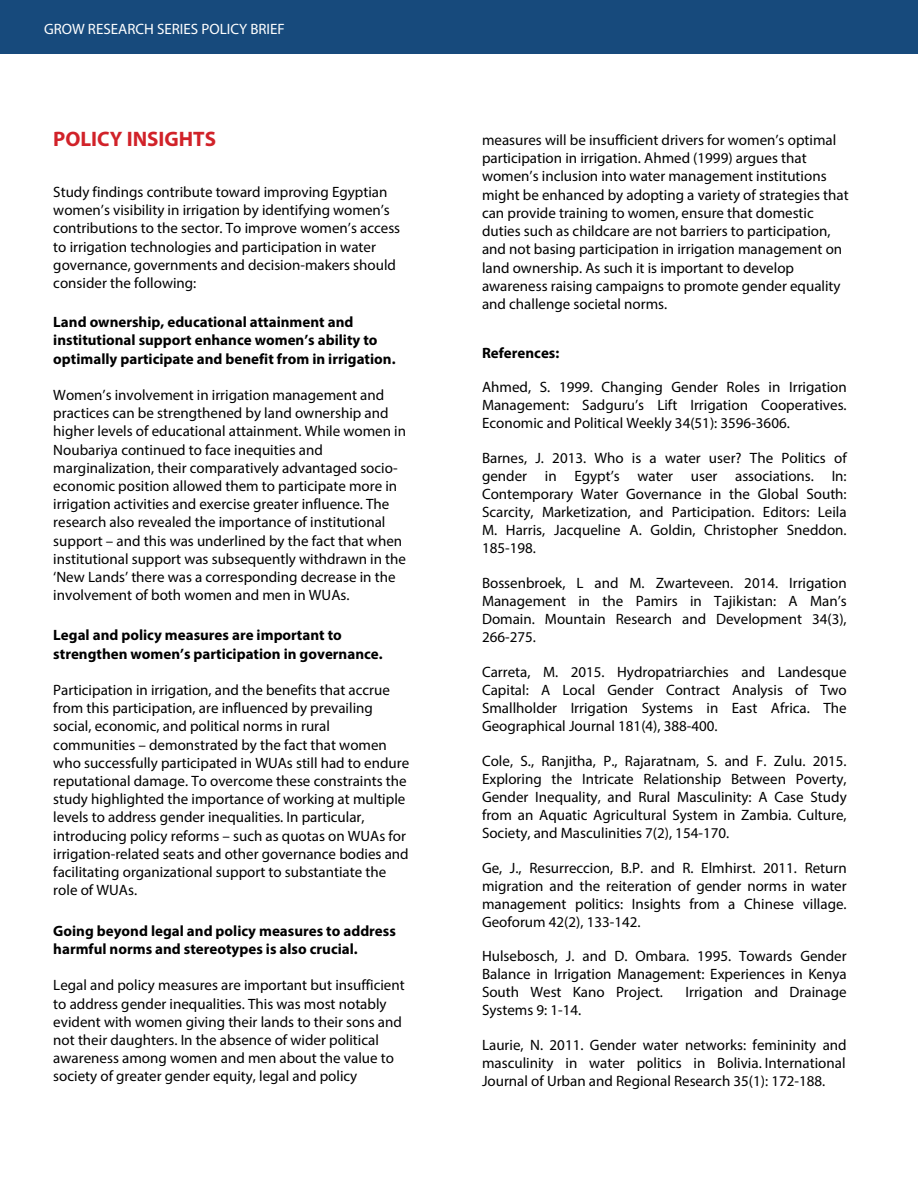
<style>
.page{position:relative;width:918px;height:1188px;background:#fff}
.page>*{position:absolute;margin:0;border:0;box-sizing:border-box;transform-origin:0 0}
.t1{font:700 21px "Myriad Pro";color:#d12229}
.t2{font:15px/18.1px "Myriad Pro";color:#000;text-align:justify}
.t3{font:700 15px/18.5px "Myriad Pro";color:#000}
.t4{font:15px "Myriad Pro";color:#fff}
</style>
<div class="page">
<div style="left:0;top:0;width:918px;height:54px;background:#174a7c"></div>
<p class="t4" style="left:44px;top:19px;width:242px">GROW RESEARCH SERIES POLICY BRIEF</p>
<h1 class="t1" style="left:53px;top:125px;width:164px">POLICY INSIGHTS</h1>
<p class="t2" style="left:53px;top:183px;width:348px;text-align:left">Study findings contribute toward improving Egyptian women’s visibility in irrigation by identifying women’s contributions to the sector. To improve women’s access to irrigation technologies and participation in water governance, governments and decision-makers should consider the following:</p>
<p class="t3" style="left:53px;top:312px;width:344px">Land ownership, educational attainment and institutional support enhance women’s ability to optimally participate and benefit from in irrigation.</p>
<p class="t2" style="left:53px;top:386px;width:354px;text-align:left">Women’s involvement in irrigation management and practices can be strengthened by land ownership and higher levels of educational attainment. While women in Noubariya continued to face inequities and marginalization, their comparatively advantaged socio&shy;economic position allowed them to participate more in irrigation activities and exercise greater influence. The research also revealed the importance of institutional support – and this was underlined by the fact that when institutional support was subsequently withdrawn in the ‘New Lands’ there was a corresponding decrease in the involvement of both women and men in WUAs.</p>
<p class="t3" style="left:53px;top:625px;width:331px">Legal and policy measures are important to strengthen women’s participation in governance.</p>
<p class="t2" style="left:53px;top:681px;width:357px;text-align:left">Participation in irrigation, and the benefits that accrue from this participation, are influenced by prevailing social, economic, and political norms in rural communities – demonstrated by the fact that women who successfully participated in WUAs still had to endure reputational damage. To overcome these constraints the study highlighted the importance of working at multiple levels to address gender inequalities. In particular, introducing policy reforms – such as quotas on WUAs for irrigation-related seats and other governance bodies and facilitating organizational support to substantiate the role of WUAs.</p>
<p class="t3" style="left:53px;top:921px;width:344px">Going beyond legal and policy measures to address harmful norms and stereotypes is also crucial.</p>
<p class="t2" style="left:53px;top:976px;width:353px;text-align:left">Legal and policy measures are important but insufficient to address gender inequalities. This was most notably evident with women giving their lands to their sons and not their daughters. In the absence of wider political awareness among women and men about the value to society of greater gender equity, legal and policy</p>
<p class="t2" style="left:482px;top:130px;width:368px;text-align:left">measures will be insufficient drivers for women’s optimal participation in irrigation. Ahmed (1999) argues that women’s inclusion into water management institutions might be enhanced by adopting a variety of strategies that can provide training to women, ensure that domestic duties such as childcare are not barriers to participation, and not basing participation in irrigation management on land ownership. As such it is important to develop awareness raising campaigns to promote gender equality and challenge societal norms.</p>
<p class="t3" style="left:482px;top:343px;width:79px">References:</p>
<p class="t2" style="left:482px;top:378px;width:366px">Ahmed, S. 1999. Changing Gender Roles in Irrigation Management: Sadguru’s Lift Irrigation Cooperatives.<br>Economic and Political Weekly 34(51): 3596-3606.</p>
<p class="t2" style="left:482px;top:449px;width:366px">Barnes, J. 2013. Who is a water user? The Politics of gender in Egypt’s water user associations. In:<br>Contemporary Water Governance in the Global South:<br>Scarcity, Marketization, and Participation. Editors: Leila M. Harris, Jacqueline A. Goldin, Christopher Sneddon.<br>185-198.</p>
<p class="t2" style="left:482px;top:574px;width:366px">Bossenbroek, L and M. Zwarteveen. 2014. Irrigation Management in the Pamirs in Tajikistan: A Man’s Domain. Mountain Research and Development 34(3), 266-275.</p>
<p class="t2" style="left:482px;top:663px;width:366px">Carreta, M. 2015. Hydropatriarchies and Landesque Capital: A Local Gender Contract Analysis of Two Smallholder Irrigation Systems in East Africa. The Geographical Journal 181(4), 388-400.</p>
<p class="t2" style="left:482px;top:751px;width:366px">Cole, S., Ranjitha, P., Rajaratnam, S. and F. Zulu. 2015.<br>Exploring the Intricate Relationship Between Poverty, Gender Inequality, and Rural Masculinity: A Case Study from an Aquatic Agricultural System in Zambia. Culture, Society, and Masculinities 7(2), 154-170.</p>
<p class="t2" style="left:482px;top:858px;width:366px">Ge, J., Resurreccion, B.P. and R. Elmhirst. 2011. Return migration and the reiteration of gender norms in water management politics: Insights from a Chinese village.<br>Geoforum 42(2), 133-142.</p>
<p class="t2" style="left:482px;top:947px;width:366px">Hulsebosch, J. and D. Ombara. 1995. Towards Gender Balance in Irrigation Management: Experiences in Kenya South West Kano Project.</p>
<p class="t2" style="left:686px;top:983px;width:163px">Irrigation and Drainage</p>
<p class="t2" style="left:482px;top:1001px;width:101px">Systems 9: 1-14.</p>
<p class="t2" style="left:482px;top:1036px;width:366px">Laurie, N. 2011. Gender water networks: femininity and masculinity in water politics in Bolivia. International Journal of Urban and Regional Research 35(1): 172-188.</p>
</div>
